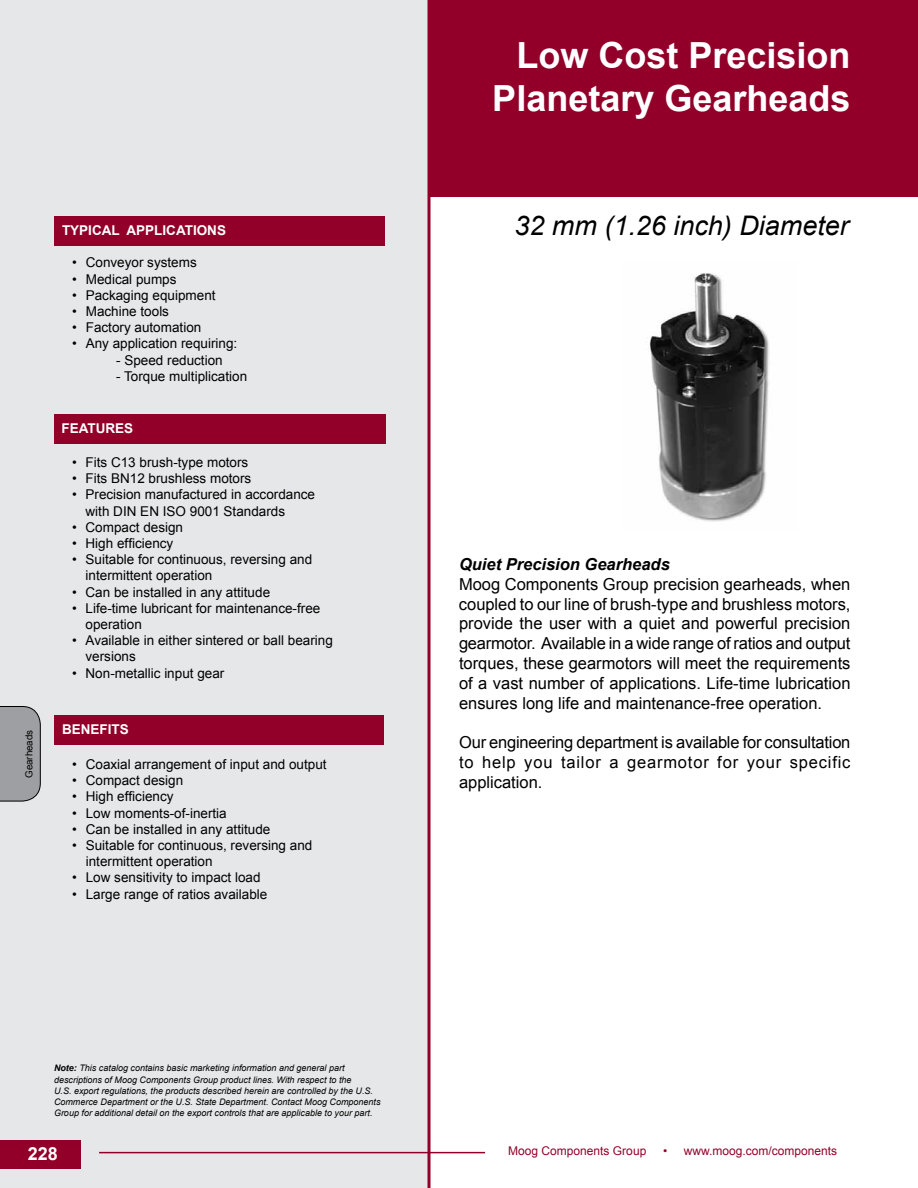
<style>
.page{position:relative;width:918px;height:1188px;background:#fff}
.page>*{position:absolute;margin:0;border:0;box-sizing:border-box;transform-origin:0 0}
.t1{font:700 36px/43.2px "Arial";color:#fff;text-align:right}
.t2{font:italic 27px "Arial";color:#000}
.t3{font:700 18px "Arial";color:#fff}
.t4{font:16.5px/19.8px "Arial";color:#000;text-align:justify}
.t5{font:italic 700 16.5px "Arial";color:#000}
.t6{font:13.5px/16.2px "Arial";color:#000}
.t7{font:700 13.5px "Arial";color:#fff}
.t8{font:12px "Arial";color:#920029}
.t9{font:9.75px "Arial";color:#000}
.t10{font:italic 9px/11.2px "Arial";color:#000}
.s1{font-weight:700}
</style>
<div class="page">
<svg style="left:430px;top:1148px;width:55px;height:9px"></svg>
<div style="left:383px;top:0;width:535px;height:196px;background:#920029"></div>
<div style="left:0;top:0;width:429px;height:1188px;background:#e6e7e8"></div>
<div style="left:55px;top:217px;width:330px;height:29px;background:#920029"></div>
<div style="left:54px;top:414px;width:331px;height:30px;background:#920029"></div>
<div style="left:55px;top:715px;width:329px;height:30px;background:#920029"></div>
<img style="left:649px;top:273px;width:120px;height:249px">
<hr style="left:428px;top:0;width:2px;height:1188px;background:#920029">
<div style="left:0;top:1140px;width:80px;height:29px;background:#920029"></div>
<hr style="left:99px;top:1152px;width:386px;height:1px;background:#920029">
<svg style="left:0;top:706px;width:41px;height:96px;background:#999b9e"></svg>
<p class="t7" style="left:62px;top:221px;width:166px">TYPICAL APPLICATIONS</p>
<p class="t6" style="left:72px;top:255px;width:126px">• Conveyor systems</p>
<p class="t6" style="left:72px;top:271px;width:106px">• Medical pumps</p>
<p class="t6" style="left:72px;top:287px;width:145px">• Packaging equipment</p>
<p class="t6" style="left:72px;top:303px;width:98px">• Machine tools</p>
<p class="t6" style="left:72px;top:319px;width:131px">• Factory automation</p>
<p class="t6" style="left:72px;top:336px;width:167px">• Any application requiring:</p>
<p class="t6" style="left:116px;top:352px;width:108px">- Speed reduction</p>
<p class="t6" style="left:116px;top:368px;width:133px">- Torque multiplication</p>
<p class="t7" style="left:62px;top:419px;width:73px">FEATURES</p>
<p class="t9" style="left:23px;top:778px;width:50px;rotate:-90deg">Gearheads</p>
<p class="t9" style="left:24px;top:779px;width:50px;rotate:-90deg">Gearheads</p>
<p class="t6" style="left:72px;top:454px;width:178px">• Fits C13 brush-type motors</p>
<p class="t6" style="left:72px;top:470px;width:181px">• Fits BN12 brushless motors</p>
<p class="t6" style="left:86px;top:487px;width:231px;text-indent:-14px">• Precision manufactured in accordance with DIN EN ISO 9001 Standards</p>
<p class="t6" style="left:72px;top:519px;width:113px">• Compact design</p>
<p class="t6" style="left:72px;top:535px;width:103px">• High efficiency</p>
<p class="t6" style="left:86px;top:551px;width:228px;text-indent:-14px">• Suitable for continuous, reversing and intermittent operation</p>
<p class="t6" style="left:72px;top:584px;width:200px">• Can be installed in any attitude</p>
<p class="t6" style="left:86px;top:600px;width:236px;text-indent:-14px">• Life-time lubricant for maintenance-free operation</p>
<p class="t6" style="left:86px;top:632px;width:249px;text-indent:-14px">• Available in either sintered or ball bearing versions</p>
<p class="t6" style="left:72px;top:665px;width:154px">• Non-metallic input gear</p>
<p class="t7" style="left:62px;top:721px;width:68px">BENEFITS</p>
<p class="t6" style="left:72px;top:756px;width:256px">• Coaxial arrangement of input and output</p>
<p class="t6" style="left:72px;top:772px;width:113px">• Compact design</p>
<p class="t6" style="left:72px;top:789px;width:103px">• High efficiency</p>
<p class="t6" style="left:72px;top:805px;width:156px">• Low moments-of-inertia</p>
<p class="t6" style="left:72px;top:821px;width:200px">• Can be installed in any attitude</p>
<p class="t6" style="left:86px;top:837px;width:228px;text-indent:-14px">• Suitable for continuous, reversing and intermittent operation</p>
<p class="t6" style="left:72px;top:870px;width:190px">• Low sensitivity to impact load</p>
<p class="t6" style="left:72px;top:886px;width:197px">• Large range of ratios available</p>
<p class="t10" style="left:54px;top:1063px;width:328px"><span class="s1">Note:</span> This catalog contains basic marketing information and general part descriptions of Moog Components Group product lines. With respect to the<br>U.S. export regulations, the products described herein are controlled by the U.S.<br>Commerce Department or the U.S. State Department. Contact Moog Components Group for additional detail on the export controls that are applicable to your part.</p>
<h3 class="t3" style="left:28px;top:1141px;width:32px">228</h3>
<h1 class="t1" style="left:492px;top:35px;width:360px">Low Cost Precision<br>Planetary Gearheads</h1>
<h2 class="t2" style="left:514px;top:208px;width:336px">32 mm (1.26 inch) Diameter</h2>
<p class="t5" style="left:459px;top:553px;width:212px">Quiet Precision Gearheads</p>
<p class="t4" style="left:459px;top:574px;width:393px">Moog Components Group precision gearheads, when coupled to our line of brush-type and brushless motors, provide the user with a quiet and powerful precision gearmotor. Available in a wide range of ratios and output torques, these gearmotors will meet the requirements of a vast number of applications. Life-time lubrication ensures long life and maintenance-free operation.</p>
<p class="t4" style="left:459px;top:733px;width:393px">Our engineering department is available for consultation to help you tailor a gearmotor for your specific application.</p>
<p class="t8" style="left:508px;top:1143px;width:140px">Moog Components Group</p>
<p class="t8" style="left:663px;top:1143px;width:176px">• www.moog.com/components</p>
</div>
